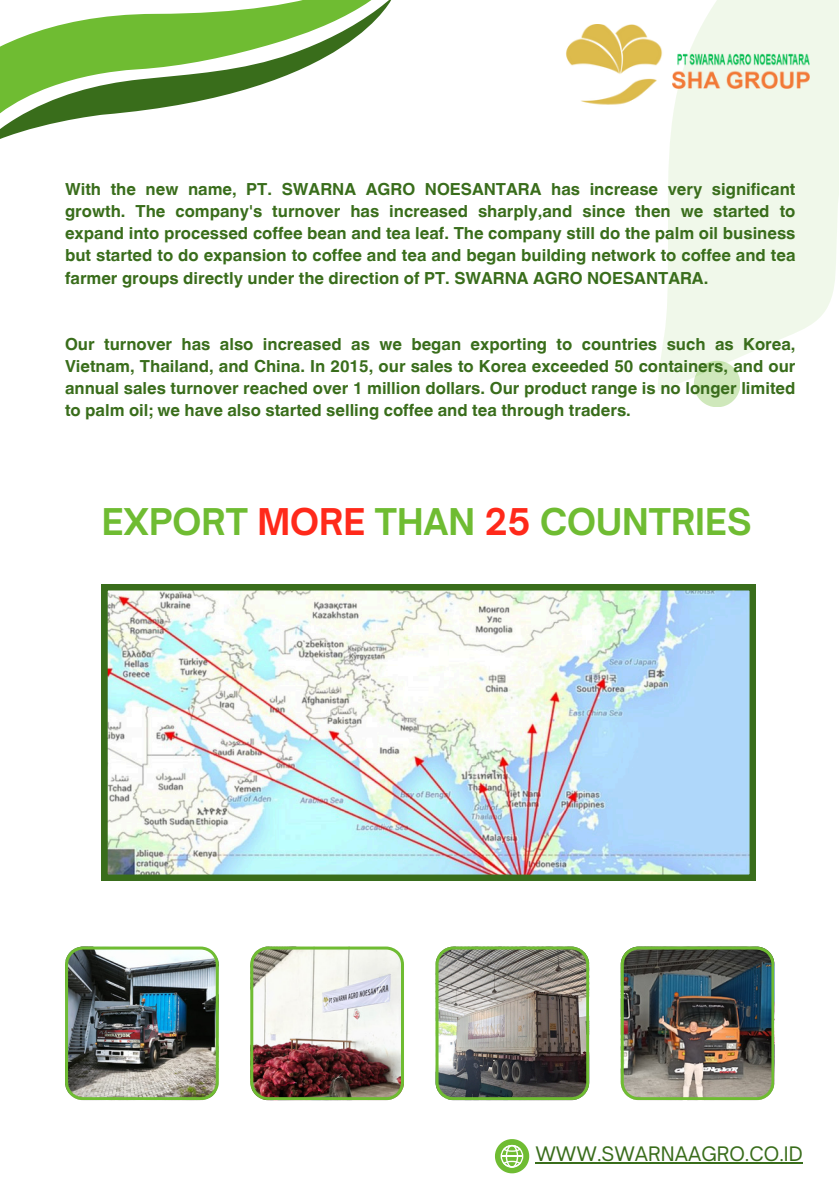
<style>
.page{position:relative;width:839px;height:1191px;background:#fff}
.page>*{position:absolute;margin:0;border:0;box-sizing:border-box;transform-origin:0 0}
.t1{font:700 35.2px "Open Sauce One";color:#6fbc32}
.t2{font:19.2px "Open Sauce One";color:#396d1b}
.t3{font:700 16.6px/22.2px "Helvetica World";color:#396d1b;text-align:justify}
.s1{color:#ff291a}
</style>
<div class="page">
<svg style="left:658px;top:231px;width:179px;height:160px;fill:#f0f8ea"></svg>
<svg style="left:668px;top:0;width:170px;height:231px;background:#f1f8eb"></svg>
<div style="left:704px;top:113px;width:105px;height:76px;background:#f0f8ea"></div>
<div style="left:815px;top:0;width:23px;height:180px;background:#f0f8ea"></div>
<div style="left:704px;top:197px;width:68px;height:69px;background:#f0f8ea"></div>
<img style="left:102px;top:585px;width:653px;height:295px">
<svg style="left:693px;top:361px;width:46px;height:46px;background:#d6ebc6"></svg>
<img style="left:566px;top:24px;width:118px;height:86px">
<img style="left:673px;top:46px;width:136px;height:42px">
<svg style="left:495px;top:1139px;width:34px;height:34px"></svg>
<svg style="left:0;top:0;width:391px;height:139px"></svg>
<img style="left:65px;top:947px;width:153px;height:153px">
<hr style="left:535px;top:1163px;width:267px;height:1px;background:#396d1b">
<img style="left:250px;top:947px;width:153px;height:153px">
<img style="left:435px;top:947px;width:153px;height:153px">
<img style="left:620px;top:947px;width:153px;height:153px">
<p class="t3" style="left:65px;top:176px;width:732px">With the new name, PT. SWARNA AGRO NOESANTARA has increase very significant growth. The company's turnover has increased sharply,and since then we started to expand into processed coffee bean and tea leaf. The company still do the palm oil business but started to do expansion to coffee and tea and began building network to coffee and tea farmer groups directly under the direction of PT. SWARNA AGRO NOESANTARA.</p>
<p class="t3" style="left:65px;top:331px;width:732px">Our turnover has also increased as we began exporting to countries such as Korea, Vietnam, Thailand, and China. In 2015, our sales to Korea exceeded 50 containers, and our annual sales turnover reached over 1 million dollars. Our product range is no longer limited to palm oil; we have also started selling coffee and tea through traders.</p>
<p class="t1" style="left:102px;top:500px;width:651px">EXPORT <span class="s1">MORE</span> THAN <span class="s1">25</span> COUNTRIES</p>
<p class="t2" style="left:535px;top:1142px;width:269px">WWW.SWARNAAGRO.CO.ID</p>
</div>
